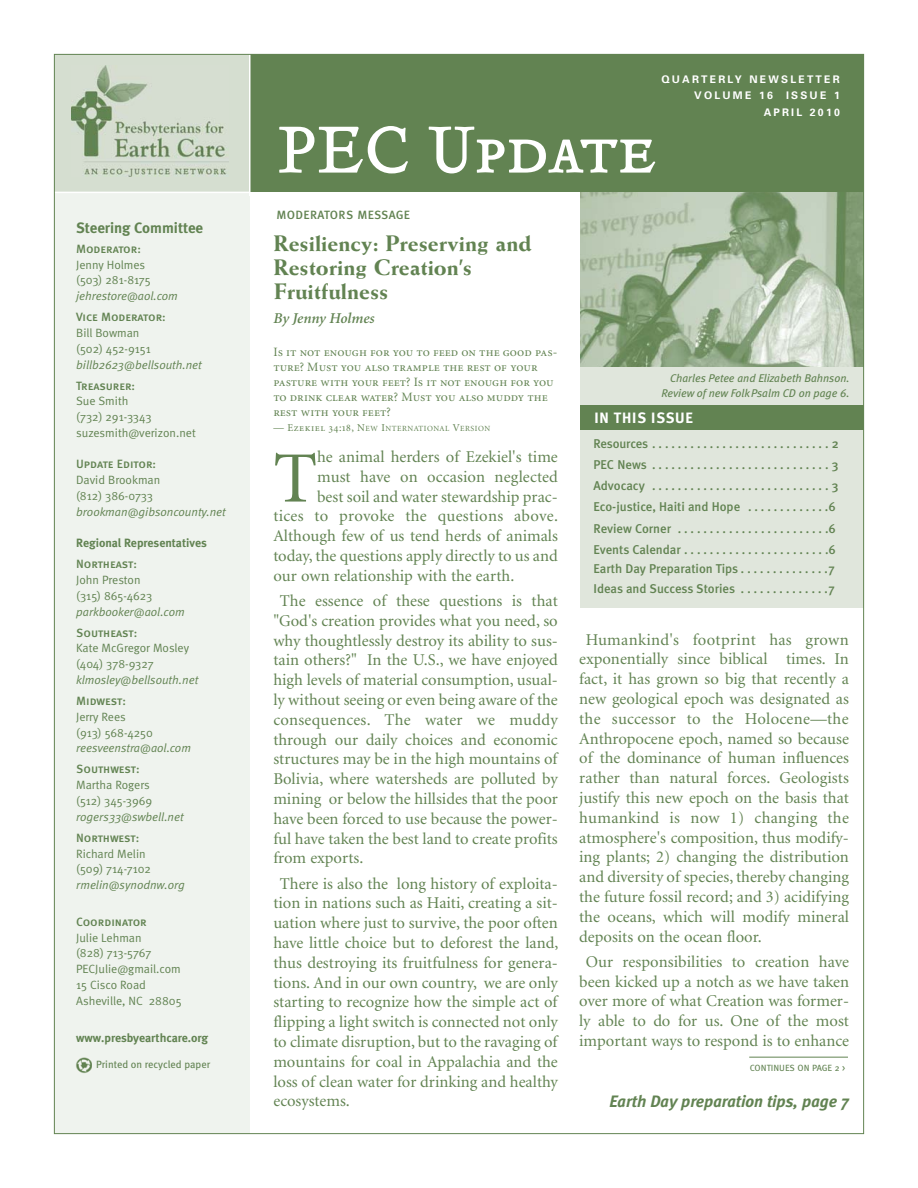
<style>
.page{position:relative;width:918px;height:1188px;background:#fff}
.page>*{position:absolute;margin:0;border:0;box-sizing:border-box;transform-origin:0 0}
.t1{font:73.65px "Tribute Roman Small Caps";color:#fff}
.t2{font:72.3px "Minion";color:#628352}
.t3{font:800 22.5px/24px "Weiss";color:#628352}
.t4{font:16.5px/19.8px "Minion";color:#628352;text-align:justify}
.t5{font:16.5px "Minion";letter-spacing:.02em;color:#628352}
.t6{font:italic 700 16.5px "Meta";color:#628352}
.t7{font:700 15px "Meta";color:#628352}
.t8{font:italic 600 15px "Minion";letter-spacing:-.005em;color:#628352}
.t9{font:700 15px "Meta";letter-spacing:.055em;color:#fff}
.t10{font:500 12.75px/21px "Meta";color:#628352}
.t11{font:12.75px/15px "Minion Regular SC";color:#628352}
.t12{font:12px/15.8px "Meta Normal";color:#628352}
.t13{font:italic 12px "Meta Normal";color:#628352}
.t14{font:12px "Meta Medium Caps";letter-spacing:-.005em;color:#628352}
.t15{font:700 12px "Meta";color:#628352}
.t16{font:12px "Meta Medium Caps";letter-spacing:.03em;color:#628352}
.t17{font:italic 11.25px/15px "Meta";color:#628352;text-align:right}
.t18{font:700 10.5px/16.5px "Univers";letter-spacing:.21em;color:#fff;text-align:right}
.t19{font:10.5px "Meta";color:#628352}
.t20{font:9px "Meta Book Caps";color:#628352}
.t21{font:7.8px "Minion Regular SC";letter-spacing:.065em;color:#628352}
.s1{font-size:10.5px}
.s2{font-style:italic}
</style>
<div class="page">
<div style="left:54px;top:54px;width:201px;height:138px;background:#d5ded0"></div>
<div style="left:54px;top:192px;width:195px;height:942px;background:#eff3ee"></div>
<img style="left:581px;top:192px;width:281px;height:176px">
<div style="left:580px;top:368px;width:284px;height:240px;background:#e0e6dc"></div>
<div style="left:580px;top:405px;width:284px;height:25px;background:#628352"></div>
<hr style="left:54px;top:192px;width:238px;height:1px;background:#fff">
<div style="left:250px;top:54px;width:614px;height:138px;background:#628352"></div>
<img style="left:71px;top:66px;width:158px;height:110px">
<hr style="left:249px;top:54px;width:1px;height:142px;background:#fff">
<img style="left:76px;top:1057px;width:16px;height:16px">
<hr style="left:749px;top:1057px;width:99px;height:1px;background:#628352">
<p class="t7" style="left:76px;top:222px;width:129px">Steering Committee</p>
<p class="t14" style="left:76px;top:244px;width:66px">Moderator:</p>
<p class="t12" style="left:76px;top:258px;width:76px">Jenny Holmes (503) 281-8175</p>
<p class="t13" style="left:76px;top:292px;width:103px">jehrestore@aol.com</p>
<p class="t14" style="left:76px;top:313px;width:91px">Vice Moderator:</p>
<p class="t12" style="left:76px;top:326px;width:76px">Bill Bowman (502) 452-9151</p>
<p class="t13" style="left:76px;top:360px;width:127px">billb2623@bellsouth.net</p>
<p class="t14" style="left:76px;top:381px;width:60px">Treasurer:</p>
<p class="t12" style="left:76px;top:394px;width:121px">Sue Smith<br>(732) 291-3343 suzesmith@verizon.net</p>
<p class="t14" style="left:76px;top:460px;width:81px">Update Editor:</p>
<p class="t12" style="left:76px;top:473px;width:86px">David Brookman (812) 386-0733</p>
<p class="t13" style="left:76px;top:507px;width:151px">brookman@gibsoncounty.net</p>
<p class="t15" style="left:76px;top:539px;width:132px">Regional Representatives</p>
<p class="t14" style="left:76px;top:560px;width:62px">Northeast:</p>
<p class="t12" style="left:76px;top:573px;width:78px">John Preston (315) 865-4623</p>
<p class="t13" style="left:76px;top:607px;width:110px">parkbooker@aol.com</p>
<p class="t14" style="left:76px;top:628px;width:63px">Southeast:</p>
<p class="t12" style="left:76px;top:641px;width:114px">Kate McGregor Mosley (404) 378-9327</p>
<p class="t13" style="left:76px;top:675px;width:124px">klmosley@bellsouth.net</p>
<p class="t14" style="left:76px;top:696px;width:51px">Midwest:</p>
<p class="t12" style="left:76px;top:710px;width:78px">Jerry Rees (913) 568-4250</p>
<p class="t13" style="left:76px;top:744px;width:116px">reesveenstra@aol.com</p>
<p class="t14" style="left:76px;top:765px;width:65px">Southwest:</p>
<p class="t12" style="left:76px;top:778px;width:78px">Martha Rogers (512) 345-3969</p>
<p class="t13" style="left:76px;top:812px;width:109px">rogers33@swbell.net</p>
<p class="t14" style="left:76px;top:833px;width:65px">Northwest:</p>
<p class="t12" style="left:76px;top:847px;width:76px">Richard Melin (509) 714-7102</p>
<p class="t13" style="left:76px;top:880px;width:110px">rmelin@synodnw.org</p>
<p class="t14" style="left:76px;top:917px;width:72px">Coordinator</p>
<p class="t12" style="left:76px;top:931px;width:107px">Julie Lehman<br>(828) 713-5767<br>PECJulie@gmail.com<br>15 Cisco Road<br>Asheville, NC 28805</p>
<p class="t15" style="left:76px;top:1034px;width:134px">www.presbyearthcare.org</p>
<p class="t19" style="left:96px;top:1061px;width:116px">Printed on recycled paper</p>
<p class="t18" style="left:662px;top:72px;width:180px">QUARTERLY NEWSLETTER<br>VOLUME 16 ISSUE 1<br>APRIL 2010</p>
<h1 class="t1" style="left:277px;top:104px;width:380px">PEC Update</h1>
<p class="t16" style="left:276px;top:211px;width:135px">MODERATORS MESSAGE</p>
<h3 class="t3" style="left:273px;top:233px;width:260px">Resiliency: Preserving and<br>Restoring Creation’s<br>Fruitfulness</h3>
<p class="t8" style="left:273px;top:312px;width:103px">By Jenny Holmes</p>
<p class="t11" style="left:273px;top:345px;width:285px">Is it not enough for you to feed on the good pas&shy;ture? Must you also trample the rest of your pasture with your feet? Is it not enough for you to drink clear water? Must you also muddy the rest with your feet?</p>
<p class="t21" style="left:273px;top:426px;width:218px"><span class="s1">— Ezekiel 34:18, N</span>EW <span class="s1">I</span>NTERNATIONAL <span class="s1">V</span>ERSION</p>
<h2 class="t2" style="left:273px;top:450px;width:45px">T</h2>
<p class="t4" style="left:317px;top:448px;width:242px">he animal herders of Ezekiel's time</p>
<p class="t4" style="left:317px;top:468px;width:242px">must have on occasion neglected</p>
<p class="t4" style="left:317px;top:488px;width:242px">best soil and water stewardship prac-</p>
<p class="t5" style="left:273px;top:510px;width:286px">tices to provoke the questions above.</p>
<p class="t4" style="left:273px;top:527px;width:286px">Although few of us tend herds of animals</p>
<p class="t4" style="left:273px;top:547px;width:286px">today, the questions apply directly to us and</p>
<p class="t4" style="left:273px;top:567px;width:242px">our own relationship with the earth.</p>
<p class="t4" style="left:273px;top:592px;width:286px;text-indent:6px">The essence of these questions is that "God's creation provides what you need, so why thoughtlessly destroy its ability to sus&shy;tain others?" In the U.S., we have enjoyed high levels of material consumption, usual&shy;ly without seeing or even being aware of the consequences. The water we muddy through our daily choices and economic structures may be in the high mountains of Bolivia, where watersheds are polluted by mining or below the hillsides that the poor have been forced to use because the power&shy;ful have taken the best land to create profits from exports.</p>
<p class="t4" style="left:273px;top:875px;width:287px;text-indent:6px">There is also the long history of exploita&shy;tion in nations such as Haiti, creating a sit&shy;uation where just to survive, the poor often have little choice but to deforest the land, thus destroying its fruitfulness for genera&shy;tions. And in our own country, we are only starting to recognize how the simple act of flipping a light switch is connected not only to climate disruption, but to the ravaging of mountains for coal in Appalachia and the loss of clean water for drinking and healthy ecosystems.</p>
<p class="t17" style="left:661px;top:371px;width:190px">Charles Petee and Elizabeth Bahnson.<br>Review of new Folk Psalm CD on page 6.</p>
<p class="t9" style="left:594px;top:413px;width:100px">IN THIS ISSUE</p>
<p class="t10" style="left:594px;top:434px;width:247px">Resources............................2<br>PECNews ............................3<br>Advocacy ............................3<br>Eco-justice, Haiti and Hope . . . . . . . . . . . . .6<br>ReviewCorner ........................6<br>EventsCalendar.......................6</p>
<p class="t10" style="left:594px;top:560px;width:243px;line-height:19.5px">Earth Day Preparation Tips <span class="s2">. . . . . . . . . . . . . .</span>7<br>Ideas and Success Stories <span class="s2">. . . . . . . . . . . . . .</span>7</p>
<p class="t4" style="left:579px;top:631px;width:271px;text-indent:6px">Humankind's footprint has grown exponentially since biblical times. In fact, it has grown so big that recently a new geological epoch was designated as the successor to the Holocene—the Anthropocene epoch, named so because of the dominance of human influences rather than natural forces. Geologists justify this new epoch on the basis that humankind is now 1) changing the atmosphere's composition, thus modify&shy;ing plants; 2) changing the distribution and diversity of species, thereby changing the future fossil record; and 3) acidifying the oceans, which will modify mineral deposits on the ocean floor.</p>
<p class="t4" style="left:579px;top:953px;width:271px;text-align:center">Our responsibilities to creation have been kicked up a notch as we have taken over more of what Creation was former&shy;ly able to do for us. One of the most important ways to respond is to enhance</p>
<p class="t20" style="left:750px;top:1065px;width:97px">CONTINUES ON PAGE 2 &gt;</p>
<p class="t6" style="left:610px;top:1095px;width:241px">Earth Day preparation tips, page 7</p>
</div>
